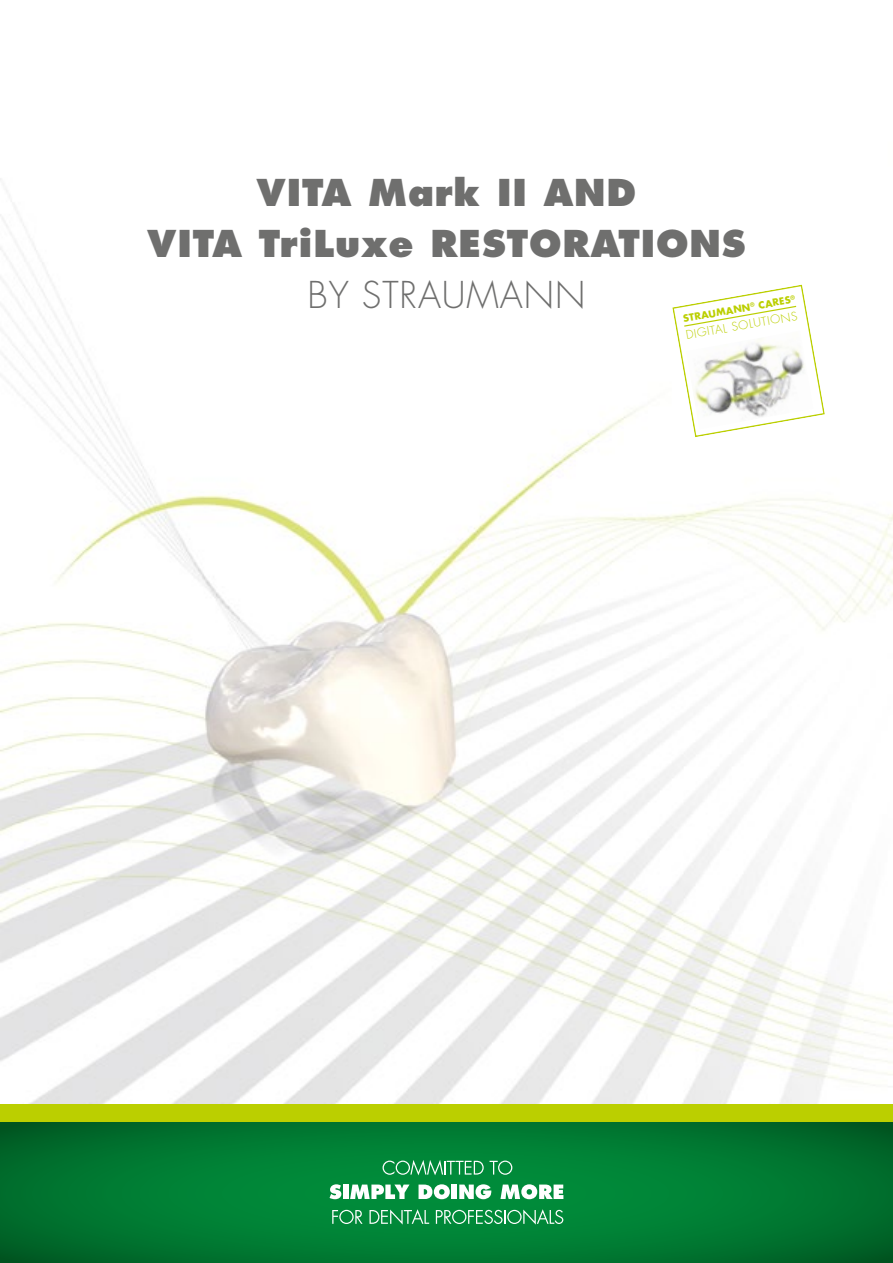
<style>
.page{position:relative;width:893px;height:1263px;background:#fff}
.page>*{position:absolute;margin:0;border:0;box-sizing:border-box;transform-origin:0 0}
.t1{font:800 36px/51px "Futura Std";letter-spacing:.025em;color:#6f6f6e;text-align:center}
.t2{font:300 36px "Futura Std";letter-spacing:.025em;color:#6f6f6e}
.t3{font:300 11.7px "Futura LT";color:#bbcf00}
.t4{font:700 9.6px "Futura LT";color:#bbcf00}
</style>
<div class="page">
<img style="left:0;top:178px;width:893px;height:927px">
<svg style="left:672px;top:285px;width:153px;height:152px"></svg>
<svg style="left:0;top:1122px;width:893px;height:141px;background:#007931"></svg>
<svg style="left:383px;top:1160px;width:129px;height:15px;background:#3ba466"></svg>
<svg style="left:330px;top:1184px;width:11px;height:15px"></svg>
<div style="left:343px;top:1184px;width:5px;height:15px;background:#fff"></div>
<svg style="left:350px;top:1184px;width:59px;height:15px"></svg>
<svg style="left:419px;top:1184px;width:31px;height:15px"></svg>
<div style="left:452px;top:1184px;width:5px;height:15px;background:#fff"></div>
<svg style="left:459px;top:1184px;width:32px;height:15px"></svg>
<svg style="left:500px;top:1184px;width:63px;height:15px"></svg>
<svg style="left:332px;top:1210px;width:31px;height:14px"></svg>
<svg style="left:369px;top:1209px;width:60px;height:15px"></svg>
<svg style="left:436px;top:1209px;width:127px;height:15px;background:#41a76b"></svg>
<div style="left:0;top:1105px;width:893px;height:17px;background:#bbcf00"></div>
<p class="t1" style="left:147px;top:167px;width:600px">VITA Mark II AND<br>VITA TriLuxe RESTORATIONS</p>
<p class="t2" style="left:308px;top:273px;width:279px">BY STRAUMANN</p>
<p class="t4" style="left:682px;top:312px;width:115px;rotate:-10deg">STRAUMANN<sup>®</sup> CARES<sup>®</sup></p>
<p class="t3" style="left:685px;top:328px;width:115px;rotate:-10deg">DIGITAL SOLUTIONS</p>
</div>
